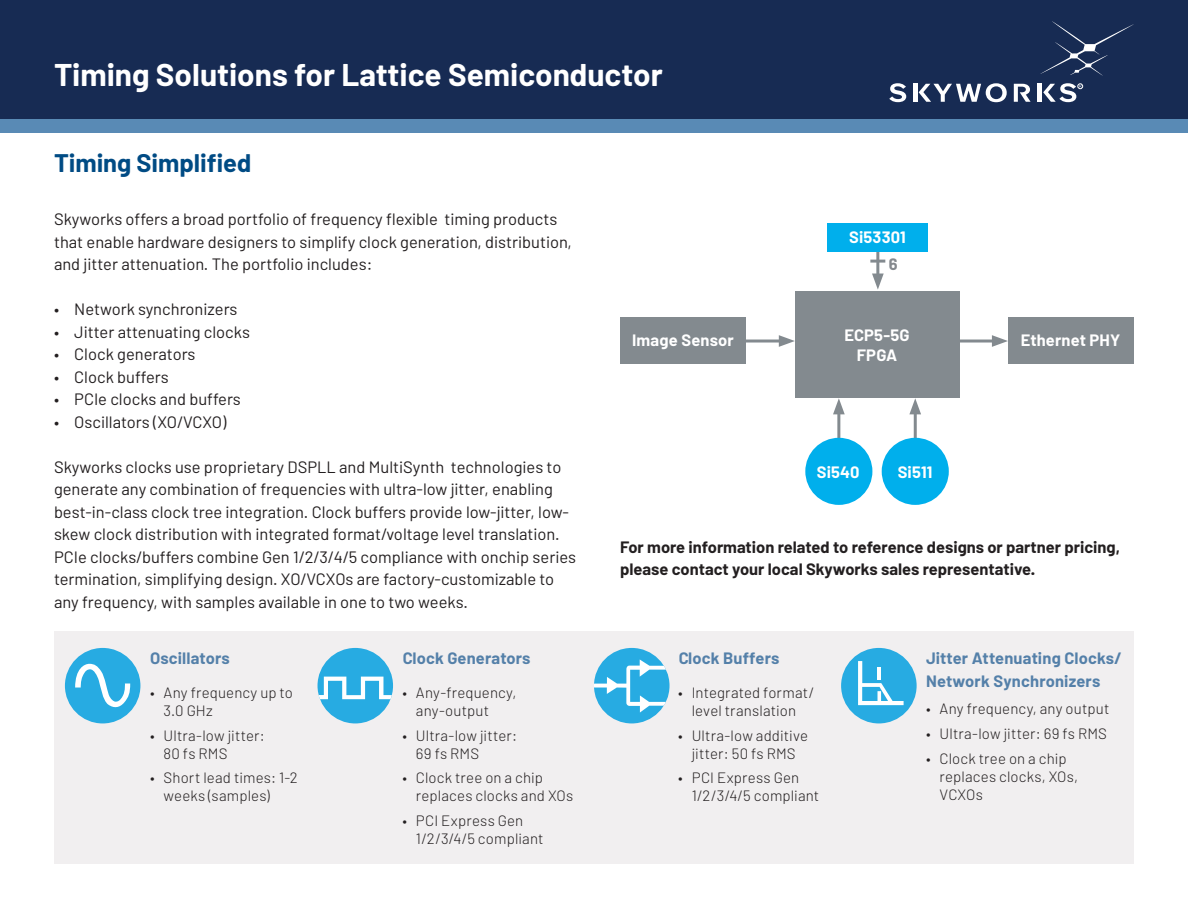
<style>
.page{position:relative;width:1188px;height:918px;background:#fff}
.page>*{position:absolute;margin:0;border:0;box-sizing:border-box;transform-origin:0 0}
.Headline{font:700 31.5px "Barlow";color:#fff}
.Headline-2{font:700 25.5px "Barlow";color:#004b84}
.Paragraph{font:16.5px/22.5px "Barlow";color:#231f20}
.Paragraph-2{font:700 16.5px/22.5px "Barlow";color:#231f20}
.t1{font:700 16.5px/22.5px "Barlow";letter-spacing:.01em;color:#5989b4}
.Other_Titles{font:700 16.5px "Barlow";letter-spacing:.01em;color:#fff}
.Other_Titles-2{font:700 16.5px "Barlow";color:#85898e}
.t2{font:300 15px/18px "Barlow";letter-spacing:.01em;color:#231f20}
</style>
<div class="page">
<div style="left:0;top:30px;width:1188px;height:102px;background:#598ab5"></div>
<div style="left:0;top:0;width:1188px;height:119px;background:#172b53"></div>
<hr style="left:876px;top:251px;width:3px;height:28px;background:#838a8f">
<svg style="left:872px;top:274px;width:12px;height:16px"></svg>
<hr style="left:837px;top:409px;width:3px;height:40px;background:#838a8f">
<svg style="left:833px;top:398px;width:12px;height:16px"></svg>
<hr style="left:914px;top:409px;width:3px;height:40px;background:#838a8f">
<svg style="left:909px;top:398px;width:12px;height:16px"></svg>
<div style="left:54px;top:632px;width:1080px;height:232px;background:#f1eff0"></div>
<div style="left:65px;top:648px;width:75px;height:75px;background:#27abe2;border-radius:50%"></div>
<svg style="left:75px;top:664px;width:55px;height:44px"></svg>
<div style="left:318px;top:648px;width:75px;height:75px;background:#27abe2;border-radius:50%"></div>
<svg style="left:318px;top:677px;width:75px;height:22px"></svg>
<div style="left:594px;top:648px;width:76px;height:75px;background:#27abe2;border-radius:50%"></div>
<svg style="left:594px;top:659px;width:74px;height:54px"></svg>
<div style="left:841px;top:648px;width:76px;height:75px;background:#27abe2;border-radius:50%"></div>
<svg style="left:858px;top:661px;width:46px;height:44px"></svg>
<svg style="left:1014px;top:84px;width:17px;height:18px"></svg>
<svg style="left:889px;top:83px;width:17px;height:19px"></svg>
<hr style="left:1038px;top:84px;width:4px;height:18px;background:#fff">
<hr style="left:913px;top:84px;width:4px;height:18px;background:#fff">
<svg style="left:919px;top:83px;width:88px;height:19px"></svg>
<svg style="left:1040px;top:21px;width:94px;height:55px"></svg>
<svg style="left:1043px;top:83px;width:40px;height:19px"></svg>
<div style="left:795px;top:291px;width:164px;height:107px;background:#838a8f"></div>
<div style="left:620px;top:318px;width:126px;height:46px;background:#838a8f"></div>
<div style="left:1008px;top:318px;width:126px;height:46px;background:#838a8f"></div>
<div style="left:805px;top:438px;width:67px;height:67px;background:#00afec;border-radius:50%"></div>
<div style="left:882px;top:438px;width:67px;height:67px;background:#00afec;border-radius:50%"></div>
<div style="left:828px;top:223px;width:100px;height:29px;background:#00afec"></div>
<hr style="left:744px;top:340px;width:41px;height:3px;background:#838a8f">
<svg style="left:779px;top:335px;width:16px;height:12px"></svg>
<hr style="left:957px;top:340px;width:41px;height:3px;background:#838a8f">
<svg style="left:992px;top:335px;width:16px;height:12px"></svg>
<hr style="left:870px;top:260px;width:15px;height:3px;background:#838a8f">
<p class="Headline" style="left:54px;top:55px;width:610px">Timing Solutions for Lattice Semiconductor</p>
<p class="Headline-2" style="left:54px;top:147px;width:199px">Timing Simplified</p>
<p class="Paragraph" style="left:54px;top:208px;width:519px">Skyworks offers a broad portfolio of frequency flexible timing products that enable hardware designers to simplify clock generation, distribution, and jitter attenuation. The portfolio includes:</p>
<p class="Paragraph" style="left:54px;top:298px;width:185px">• Network synchronizers</p>
<p class="Paragraph" style="left:54px;top:320px;width:198px">• Jitter attenuating clocks</p>
<p class="Paragraph" style="left:54px;top:343px;width:143px">• Clock generators</p>
<p class="Paragraph" style="left:54px;top:365px;width:116px">• Clock buffers</p>
<p class="Paragraph" style="left:54px;top:388px;width:188px">• PCIe clocks and buffers</p>
<p class="Paragraph" style="left:54px;top:410px;width:174px">• Oscillators (XO/VCXO)</p>
<p class="Paragraph" style="left:54px;top:455px;width:524px">Skyworks clocks use proprietary DSPLL and MultiSynth technologies to generate any combination of frequencies with ultra-low jitter, enabling best-in-class clock tree integration. Clock buffers provide low-jitter, low&shy;skew clock distribution with integrated format/voltage level translation.<br>PCIe clocks/buffers combine Gen 1/2/3/4/5 compliance with onchip series termination, simplifying design. XO/VCXOs are factory-customizable to any frequency, with samples available in one to two weeks.</p>
<p class="Other_Titles" style="left:849px;top:227px;width:58px">Si53301</p>
<p class="Other_Titles-2" style="left:889px;top:253px;width:10px">6</p>
<p class="Other_Titles" style="left:632px;top:330px;width:103px">Image Sensor</p>
<p class="Other_Titles" style="left:845px;top:325px;width:67px">ECP5-5G</p>
<p class="Other_Titles" style="left:857px;top:344px;width:42px">FPGA</p>
<p class="Other_Titles" style="left:817px;top:462px;width:44px">Si540</p>
<p class="Other_Titles" style="left:898px;top:462px;width:36px">Si511</p>
<p class="Other_Titles" style="left:1021px;top:330px;width:101px">Ethernet PHY</p>
<p class="Paragraph-2" style="left:620px;top:536px;width:501px">For more information related to reference designs or partner pricing, please contact your local Skyworks sales representative.</p>
<p class="t1" style="left:150px;top:647px;width:81px">Oscillators</p>
<p class="t1" style="left:402px;top:647px;width:130px">Clock Generators</p>
<p class="t1" style="left:678px;top:647px;width:103px">Clock Buffers</p>
<p class="t1" style="left:926px;top:647px;width:197px">Jitter Attenuating Clocks/<br>Network Synchronizers</p>
<p class="t2" style="left:164px;top:683px;width:131px;text-indent:-14px">• Any frequency up to<br>3.0 GHz</p>
<p class="t2" style="left:164px;top:726px;width:103px;text-indent:-14px">• Ultra-low jitter:<br>80 fs RMS</p>
<p class="t2" style="left:164px;top:769px;width:136px;text-indent:-14px">• Short lead times: 1-2 weeks (samples)</p>
<p class="t2" style="left:678px;top:683px;width:137px;text-align:center">• Integrated format/ level translation</p>
<p class="t2" style="left:678px;top:726px;width:131px;text-align:center">• Ultra-low additive jitter: 50 fs RMS</p>
<p class="t2" style="left:692px;top:769px;width:129px;text-indent:-14px">• PCI Express Gen<br>1/2/3/4/5 compliant</p>
<p class="t2" style="left:416px;top:683px;width:102px;text-indent:-14px">• Any-frequency, any-output</p>
<p class="t2" style="left:416px;top:726px;width:103px;text-indent:-14px">• Ultra-low jitter:<br>69 fs RMS</p>
<p class="t2" style="left:416px;top:769px;width:159px;text-indent:-14px">• Clock tree on a chip replaces clocks and XOs</p>
<p class="t2" style="left:416px;top:811px;width:129px;text-indent:-14px">• PCI Express Gen<br>1/2/3/4/5 compliant</p>
<p class="t2" style="left:926px;top:700px;width:185px">• Any frequency, any output</p>
<p class="t2" style="left:926px;top:724px;width:182px">• Ultra-low jitter: 69 fs RMS</p>
<p class="t2" style="left:940px;top:749px;width:140px;text-indent:-14px">• Clock tree on a chip replaces clocks, XOs,<br>VCXOs</p>
</div>
